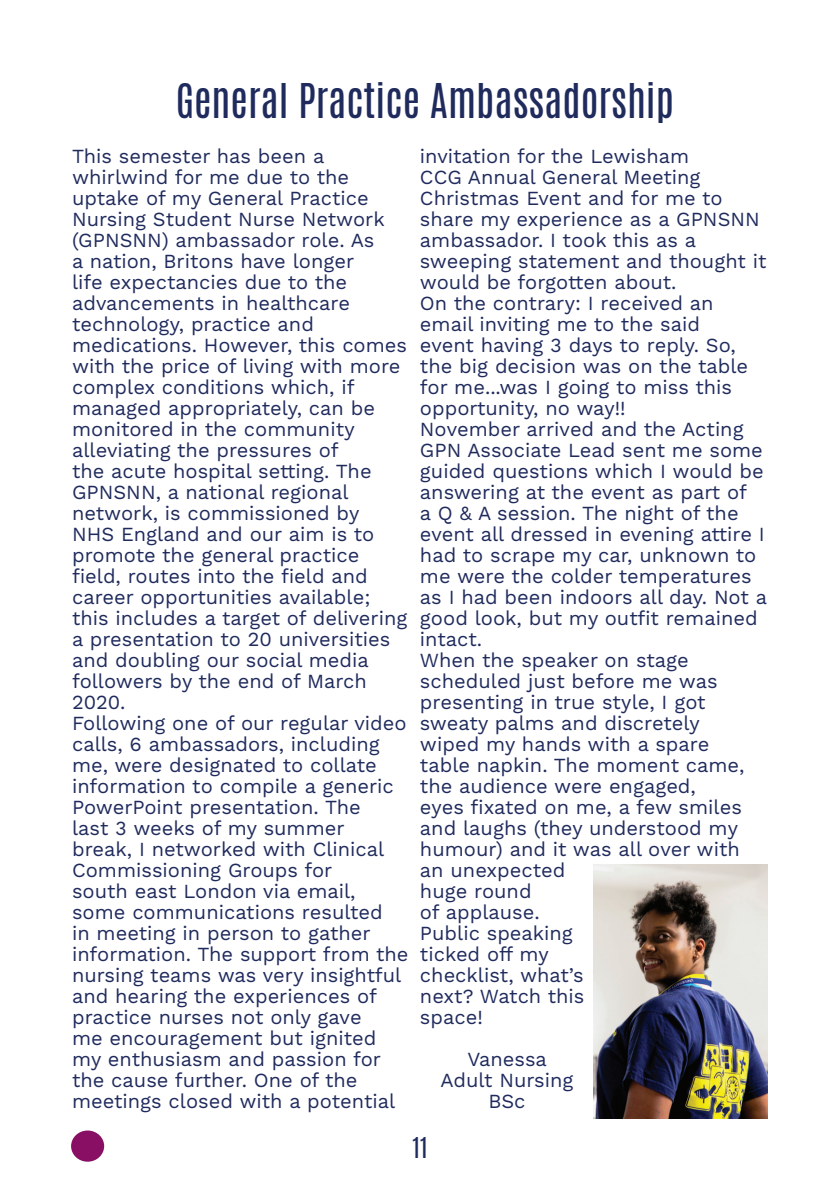
<style>
.page{position:relative;width:840px;height:1191px;background:#fff}
.page>*{position:absolute;margin:0;border:0;box-sizing:border-box;transform-origin:0 0}
.t1{font:40px "Antonio";color:#202b5d}
.t2{font:24px "Antonio";color:#202b5d}
.t3{font:20px/21px "Work Sans";color:#202b5d}
</style>
<div class="page">
<div style="left:71px;top:1130px;width:33px;height:31px;background:#880f63;border-radius:50%"></div>
<img style="left:593px;top:864px;width:174px;height:255px">
<p class="t1" style="left:176px;top:71px;width:499px">General Practice Ambassadorship</p>
<p class="t3" style="left:72px;top:146px;width:337px">This semester has been a whirlwind for me due to the uptake of my General Practice<br>Nursing Student Nurse Network (GPNSNN) ambassador role. As<br>a nation, Britons have longer<br>life expectancies due to the advancements in healthcare technology, practice and medications. However, this comes with the price of living with more complex conditions which, if managed appropriately, can be monitored in the community alleviating the pressures of<br>the acute hospital setting. The<br>GPNSNN, a national regional network, is commissioned by<br>NHS England and our aim is to promote the general practice field, routes into the field and career opportunities available; this includes a target of delivering a presentation to 20 universities and doubling our social media followers by the end of March<br>2020.</p>
<p class="t3" style="left:72px;top:713px;width:338px">Following one of our regular video calls, 6 ambassadors, including me, were designated to collate information to compile a generic<br>PowerPoint presentation. The<br>last 3 weeks of my summer break, I networked with Clinical<br>Commissioning Groups for<br>south east London via email, some communications resulted<br>in meeting in person to gather information. The support from the nursing teams was very insightful and hearing the experiences of practice nurses not only gave<br>me encouragement but ignited my enthusiasm and passion for the cause further. One of the meetings closed with a potential</p>
<p class="t3" style="left:420px;top:146px;width:348px">invitation for the Lewisham<br>CCG Annual General Meeting<br>Christmas Event and for me to share my experience as a GPNSNN ambassador. I took this as a sweeping statement and thought it would be forgotten about.</p>
<p class="t3" style="left:420px;top:293px;width:329px">On the contrary: I received an email inviting me to the said event having 3 days to reply. So, the big decision was on the table for me...was I going to miss this opportunity, no way!!</p>
<p class="t3" style="left:420px;top:419px;width:348px">November arrived and the Acting<br>GPN Associate Lead sent me some guided questions which I would be answering at the event as part of<br>a Q &amp; A session. The night of the event all dressed in evening attire I had to scrape my car, unknown to me were the colder temperatures as I had been indoors all day. Not a good look, but my outfit remained intact.</p>
<p class="t3" style="left:420px;top:650px;width:326px">When the speaker on stage scheduled just before me was presenting in true style, I got sweaty palms and discretely wiped my hands with a spare table napkin. The moment came, the audience were engaged, eyes fixated on me, a few smiles and laughs (they understood my humour) and it was all over with an unexpected<br>huge round<br>of applause.<br>Public speaking<br>ticked off my<br>checklist, what’s<br>next? Watch this<br>space!</p>
<p class="t3" style="left:467px;top:1049px;width:81px">Vanessa</p>
<p class="t3" style="left:440px;top:1070px;width:134px;text-align:center">Adult Nursing<br>BSc</p>
<p class="t2" style="left:412px;top:1130px;width:17px">11</p>
</div>
